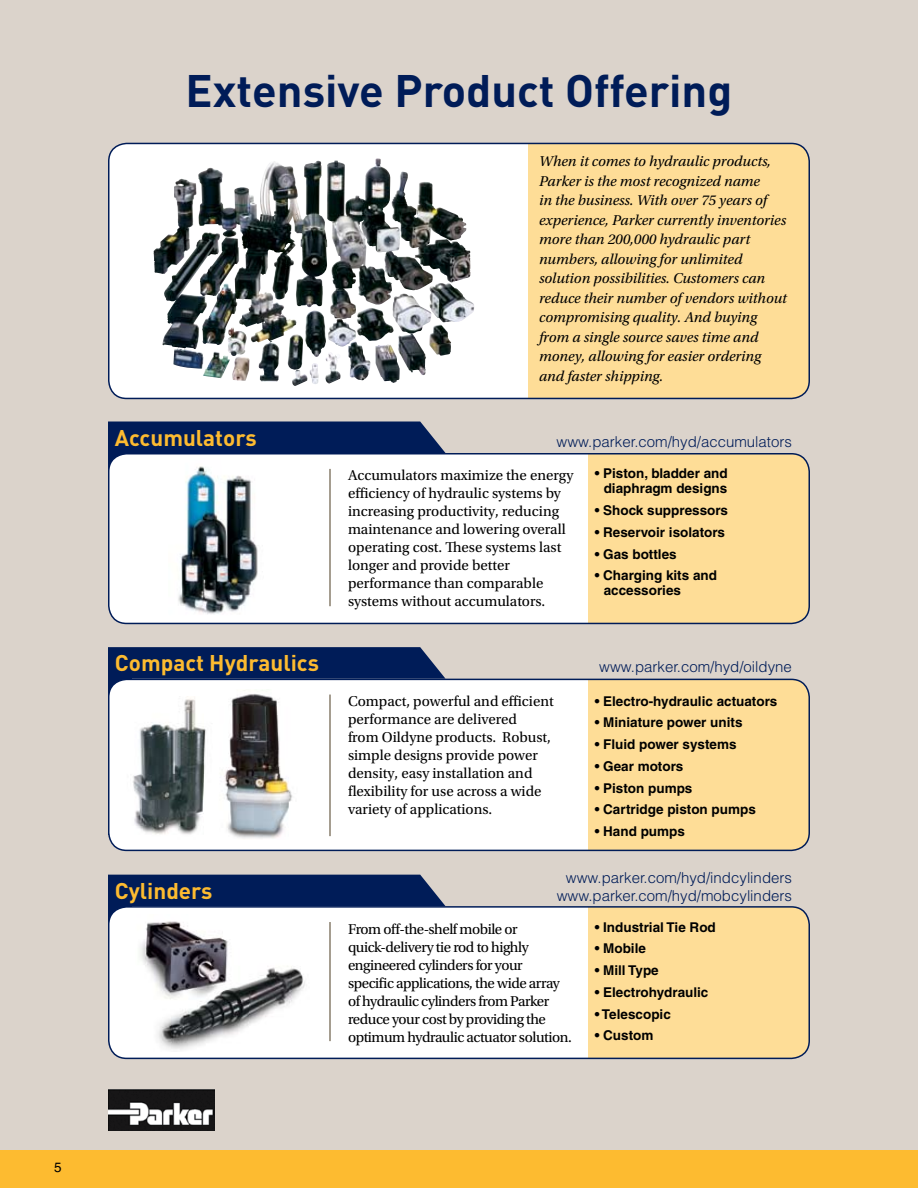
<style>
.page{position:relative;width:918px;height:1188px;background:#fff}
.page>*{position:absolute;margin:0;border:0;box-sizing:border-box;transform-origin:0 0}
.t1{font:700 45px "DIN";color:#001c58}
.t2{font:700 22.5px "DIN";color:#fdbb30}
.t3{font:15px/18px "Utopia Std";color:#000}
.t4{font:italic 15px/19.5px "Utopia Std";color:#000}
.t5{font:15px/18px "Utopia Std";letter-spacing:-.03em;color:#000}
.t6{font:300 15px/18px "Helvetica";color:#001c58;text-align:right}
.t7{font:700 13.5px/15px "Helvetica";color:#000;text-align:right}
.t8{font:13.5px "Helvetica";color:#000}
</style>
<div class="page">
<div style="left:0;top:0;width:918px;height:1150px;background:#dbd3cb"></div>
<div style="left:108px;top:442px;width:23px;height:96px;background:#001c58"></div>
<div style="left:109px;top:454px;width:700px;height:169px;background:#fff;border-radius:18px"></div>
<div style="left:589px;top:454px;width:220px;height:169px;background:#fedd97"></div>
<div style="left:108px;top:453px;width:702px;height:171px;border:2px solid #001c58;border-radius:18px"></div>
<div style="left:108px;top:422px;width:338px;height:31px;background:#001c58"></div>
<hr style="left:329px;top:469px;width:2px;height:137px;background:#887d6c">
<img style="left:178px;top:466px;width:80px;height:148px">
<svg style="left:109px;top:143px;width:700px;height:255px"></svg>
<div style="left:528px;top:143px;width:281px;height:255px;background:#fedd97"></div>
<div style="left:108px;top:143px;width:702px;height:256px;border:2px solid #001c58;border-radius:18px"></div>
<img style="left:391px;top:171px;width:83px;height:152px">
<div style="left:109px;top:679px;width:700px;height:171px;background:#fff;border-radius:18px"></div>
<div style="left:589px;top:679px;width:220px;height:171px;background:#fedd97"></div>
<div style="left:108px;top:679px;width:702px;height:172px;border:2px solid #001c58;border-radius:18px"></div>
<svg style="left:108px;top:647px;width:338px;height:32px;background:#0a245d"></svg>
<hr style="left:329px;top:695px;width:2px;height:141px;background:#887d6c">
<img style="left:224px;top:690px;width:69px;height:149px">
<div style="left:108px;top:896px;width:23px;height:96px;background:#001c58"></div>
<div style="left:109px;top:907px;width:700px;height:151px;background:#fff;border-radius:18px"></div>
<div style="left:589px;top:907px;width:220px;height:151px;background:#fedd97"></div>
<div style="left:108px;top:906px;width:702px;height:153px;border:2px solid #001c58;border-radius:18px"></div>
<div style="left:108px;top:875px;width:338px;height:31px;background:#001c58"></div>
<hr style="left:329px;top:922px;width:2px;height:119px;background:#887d6c">
<img style="left:140px;top:921px;width:165px;height:129px">
<img style="left:133px;top:698px;width:73px;height:137px">
<div style="left:0;top:1150px;width:918px;height:38px;background:#fdbb30"></div>
<img style="left:108px;top:1089px;width:107px;height:41px">
<p class="t8" style="left:54px;top:1159px;width:9px">5</p>
<h1 class="t1" style="left:186px;top:62px;width:548px">Extensive Product Offering</h1>
<h2 class="t2" style="left:115px;top:423px;width:143px">Accumulators</h2>
<h2 class="t2" style="left:115px;top:648px;width:206px">Compact Hydraulics</h2>
<h2 class="t2" style="left:115px;top:876px;width:99px">Cylinders</h2>
<p class="t4" style="left:539px;top:152px;width:249px">When it comes to hydraulic products, Parker is the most recognized name<br>in the business. With over 75 years of experience, Parker currently inventories more than 200,000 hydraulic part numbers, allowing for unlimited solution possibilities. Customers can reduce their number of vendors without compromising quality. And buying from a single source saves time and money, allowing for easier ordering and faster shipping.</p>
<p class="t6" style="left:557px;top:432px;width:237px">www.parker.com/hyd/accumulators</p>
<p class="t3" style="left:348px;top:467px;width:227px">Accumulators maximize the energy efficiency of hydraulic systems by increasing productivity, reducing maintenance and lowering overall operating cost. These systems last longer and provide better performance than comparable systems without accumulators.</p>
<p class="t7" style="left:595px;top:466px;width:134px">• Piston, bladder and diaphragm designs</p>
<p class="t7" style="left:595px;top:503px;width:135px">• Shock suppressors</p>
<p class="t7" style="left:595px;top:524px;width:132px">• Reservoir isolators</p>
<p class="t7" style="left:595px;top:546px;width:83px">• Gas bottles</p>
<p class="t7" style="left:604px;top:568px;width:115px;text-align:left;text-indent:-9px">• Charging kits and accessories</p>
<p class="t6" style="left:599px;top:657px;width:194px">www.parker.com/hyd/oildyne</p>
<p class="t3" style="left:348px;top:692px;width:207px">Compact, powerful and efficient performance are delivered<br>from Oildyne products. Robust, simple designs provide power density, easy installation and flexibility for use across a wide variety of applications.</p>
<p class="t7" style="left:595px;top:693px;width:184px">• Electro-hydraulic actuators</p>
<p class="t7" style="left:595px;top:715px;width:149px">• Miniature power units</p>
<p class="t7" style="left:595px;top:737px;width:143px">• Fluid power systems</p>
<p class="t7" style="left:595px;top:758px;width:90px">• Gear motors</p>
<p class="t7" style="left:595px;top:780px;width:99px">• Piston pumps</p>
<p class="t7" style="left:595px;top:802px;width:163px">• Cartridge piston pumps</p>
<p class="t7" style="left:595px;top:824px;width:92px">• Hand pumps</p>
<p class="t6" style="left:557px;top:869px;width:237px">www.parker.com/hyd/indcylinders www.parker.com/hyd/mobcylinders</p>
<p class="t5" style="left:348px;top:920px;width:225px">From off-the-shelf mobile or quick-delivery tie rod to highly engineered cylinders for your specific applications, the wide array of hydraulic cylinders from Parker reduce your cost by providing the optimum hydraulic actuator solution.</p>
<p class="t7" style="left:595px;top:919px;width:123px">• Industrial Tie Rod</p>
<p class="t7" style="left:595px;top:941px;width:53px">• Mobile</p>
<p class="t7" style="left:595px;top:963px;width:66px">• Mill Type</p>
<p class="t7" style="left:595px;top:984px;width:115px">• Electrohydraulic</p>
<p class="t7" style="left:595px;top:1006px;width:78px">• Telescopic</p>
<p class="t7" style="left:595px;top:1028px;width:60px">• Custom</p>
</div>
